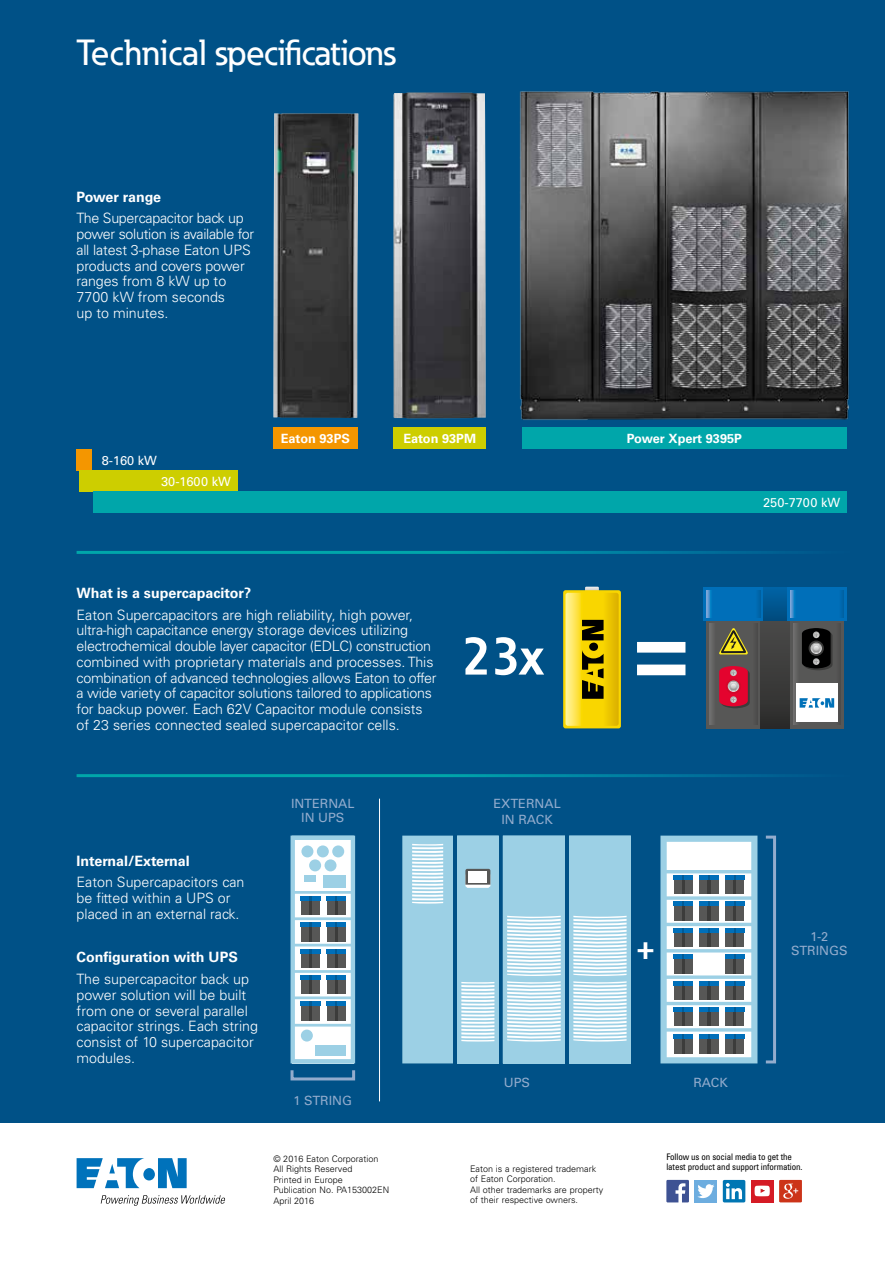
<style>
.page{position:relative;width:885px;height:1263px;background:#fff}
.page>*{position:absolute;margin:0;border:0;box-sizing:border-box;transform-origin:0 0}
.t1{font:700 54px "Eaton";color:#fff}
.t2{font:500 36px "Eaton";letter-spacing:-.005em;color:#fff}
.t3{font:700 30.45px "Eaton";color:#fff}
.t4{font:300 14.25px/15.8px "Univers LT Std";color:#fff}
.t5{font:700 14.25px "Univers LT Std";color:#fff}
.t6{font:700 14.25px "Univers LT Std";letter-spacing:-.02em;color:#fff}
.t7{font:12.75px/14.2px "Univers LT Std";color:#93accd;text-align:center}
.t8{font:700 12.75px "Univers LT Std";color:#fff}
.t9{font:12.75px "Univers LT Std";color:#fff}
.t10{font:300 9px/10.5px "Univers LT Std";color:#000}
.t11{font:300 9px/10.5px "Univers";color:#000}
.t12{font:condensed 9px/10.5px "Univers LT Std";letter-spacing:-.015em;color:#000}
.s1{font-size:105.75px}
</style>
<div class="page">
<div style="left:0;top:0;width:884px;height:1122px;background:#005187"></div>
<div style="left:273px;top:428px;width:84px;height:21px;background:#f49600"></div>
<div style="left:393px;top:428px;width:93px;height:21px;background:#cdce00"></div>
<div style="left:522px;top:428px;width:324px;height:21px;background:#00a6aa"></div>
<img style="left:519px;top:91px;width:331px;height:329px">
<img style="left:273px;top:113px;width:85px;height:305px">
<img style="left:393px;top:92px;width:92px;height:326px">
<div style="left:563px;top:590px;width:58px;height:138px;background:linear-gradient(to right,#f9d600,#f9d600);border-radius:2px"></div>
<svg style="left:565px;top:587px;width:53px;height:139px"></svg>
<svg style="left:660px;top:836px;width:97px;height:227px"></svg>
<svg style="left:681px;top:1012px;width:4px;height:14px"></svg>
<svg style="left:681px;top:1007px;width:3px;height:5px"></svg>
<div style="left:674px;top:1011px;width:7px;height:15px;background:#575756"></div>
<div style="left:673px;top:1007px;width:8px;height:5px;background:#006fb9"></div>
<div style="left:685px;top:1011px;width:7px;height:15px;background:#575756"></div>
<div style="left:684px;top:1007px;width:8px;height:5px;background:#006fb9"></div>
<div style="left:705px;top:1011px;width:7px;height:15px;background:#3c3c3b"></div>
<svg style="left:707px;top:1007px;width:3px;height:5px"></svg>
<div style="left:699px;top:1011px;width:8px;height:15px;background:#575756"></div>
<div style="left:699px;top:1007px;width:8px;height:5px;background:#006fb9"></div>
<div style="left:711px;top:1011px;width:7px;height:15px;background:#575756"></div>
<div style="left:710px;top:1007px;width:8px;height:5px;background:#006fb9"></div>
<svg style="left:732px;top:1012px;width:4px;height:14px"></svg>
<svg style="left:733px;top:1007px;width:3px;height:5px"></svg>
<div style="left:725px;top:1011px;width:7px;height:15px;background:#575756"></div>
<div style="left:725px;top:1007px;width:8px;height:5px;background:#006fb9"></div>
<div style="left:736px;top:1011px;width:8px;height:15px;background:#575756"></div>
<div style="left:736px;top:1007px;width:8px;height:5px;background:#006fb9"></div>
<svg style="left:681px;top:1039px;width:4px;height:14px"></svg>
<svg style="left:681px;top:1034px;width:3px;height:5px"></svg>
<div style="left:674px;top:1038px;width:7px;height:15px;background:#575756"></div>
<div style="left:673px;top:1034px;width:8px;height:5px;background:#006fb9"></div>
<div style="left:685px;top:1038px;width:7px;height:15px;background:#575756"></div>
<div style="left:684px;top:1034px;width:8px;height:5px;background:#006fb9"></div>
<div style="left:705px;top:1038px;width:7px;height:15px;background:#3c3c3b"></div>
<svg style="left:707px;top:1034px;width:3px;height:5px"></svg>
<div style="left:699px;top:1038px;width:8px;height:15px;background:#575756"></div>
<div style="left:699px;top:1034px;width:8px;height:5px;background:#006fb9"></div>
<div style="left:711px;top:1038px;width:7px;height:15px;background:#575756"></div>
<div style="left:710px;top:1034px;width:8px;height:5px;background:#006fb9"></div>
<svg style="left:732px;top:1039px;width:4px;height:14px"></svg>
<svg style="left:733px;top:1034px;width:3px;height:5px"></svg>
<div style="left:725px;top:1038px;width:7px;height:15px;background:#575756"></div>
<div style="left:725px;top:1034px;width:8px;height:5px;background:#006fb9"></div>
<div style="left:736px;top:1038px;width:8px;height:15px;background:#575756"></div>
<div style="left:736px;top:1034px;width:8px;height:5px;background:#006fb9"></div>
<svg style="left:402px;top:836px;width:229px;height:227px"></svg>
<svg style="left:290px;top:836px;width:65px;height:227px"></svg>
<div style="left:301px;top:845px;width:12px;height:12px;background:#9cd0e5;border-radius:50%"></div>
<div style="left:301px;top:1029px;width:12px;height:12px;background:#9cd0e5;border-radius:50%"></div>
<div style="left:317px;top:845px;width:12px;height:12px;background:#9cd0e5;border-radius:50%"></div>
<div style="left:309px;top:859px;width:12px;height:12px;background:#9cd0e5;border-radius:50%"></div>
<div style="left:324px;top:859px;width:12px;height:12px;background:#9cd0e5;border-radius:50%"></div>
<div style="left:332px;top:845px;width:12px;height:12px;background:#9cd0e5;border-radius:50%"></div>
<div style="left:323px;top:876px;width:23px;height:12px;background:#9cd0e5"></div>
<div style="left:315px;top:1045px;width:31px;height:11px;background:#9cd0e5"></div>
<div style="left:304px;top:876px;width:11px;height:6px;background:#9cd0e5"></div>
<div style="left:764px;top:836px;width:12px;height:227px;border:3px solid #93accd"></div>
<div style="left:747px;top:618px;width:56px;height:111px;background:linear-gradient(to bottom,#4b4b4a,#2c2c2b)"></div>
<svg style="left:763px;top:588px;width:24px;height:33px"></svg>
<div style="left:706px;top:618px;width:54px;height:111px;background:#575756"></div>
<svg style="left:709px;top:624px;width:11px;height:101px"></svg>
<div style="left:703px;top:588px;width:60px;height:33px;background:#006fb9"></div>
<svg style="left:706px;top:591px;width:5px;height:27px"></svg>
<svg style="left:758px;top:591px;width:2px;height:27px"></svg>
<div style="left:790px;top:618px;width:53px;height:111px;background:#575756"></div>
<div style="left:787px;top:588px;width:59px;height:33px;background:#006fb9"></div>
<div style="left:793px;top:624px;width:10px;height:101px;background:#636362"></div>
<svg style="left:829px;top:635px;width:9px;height:87px"></svg>
<div style="left:796px;top:684px;width:41px;height:38px;background:#fff"></div>
<svg style="left:799px;top:698px;width:35px;height:10px"></svg>
<svg style="left:718px;top:627px;width:30px;height:27px"></svg>
<svg style="left:790px;top:591px;width:5px;height:27px"></svg>
<svg style="left:841px;top:591px;width:2px;height:27px"></svg>
<svg style="left:719px;top:666px;width:30px;height:42px"></svg>
<svg style="left:801px;top:628px;width:31px;height:42px"></svg>
<div style="left:77px;top:449px;width:15px;height:21px;background:#f49600"></div>
<div style="left:79px;top:470px;width:158px;height:22px;background:#cdce00"></div>
<div style="left:93px;top:492px;width:753px;height:21px;background:#00a6aa"></div>
<div style="left:290px;top:1069px;width:65px;height:11px;border:3px solid #93accd"></div>
<hr style="left:77px;top:774px;width:778px;height:3px;background:#fff">
<hr style="left:77px;top:551px;width:778px;height:3px;background:#fff">
<hr style="left:379px;top:799px;width:1px;height:302px;background:#fff">
<svg style="left:77px;top:1158px;width:110px;height:30px"></svg>
<svg style="left:101px;top:1195px;width:124px;height:11px"></svg>
<div style="left:751px;top:1180px;width:22px;height:22px;background:#d51b25"></div>
<div style="left:694px;top:1180px;width:23px;height:22px;background:#6daddf"></div>
<svg style="left:666px;top:1180px;width:23px;height:22px"></svg>
<svg style="left:697px;top:1184px;width:17px;height:14px"></svg>
<div style="left:722px;top:1180px;width:23px;height:22px;background:#0076b3;border-radius:2px"></div>
<svg style="left:725px;top:1183px;width:17px;height:16px"></svg>
<svg style="left:779px;top:1180px;width:22px;height:22px"></svg>
<img style="left:783px;top:1184px;width:10px;height:15px">
<svg style="left:754px;top:1185px;width:15px;height:11px"></svg>
<h2 class="t2" style="left:77px;top:30px;width:320px">Technical specifications</h2>
<p class="t6" style="left:77px;top:188px;width:86px">Power range</p>
<p class="t4" style="left:77px;top:210px;width:179px">The Supercapacitor back up power solution is available for all latest 3-phase Eaton UPS products and covers power ranges from 8 kW up to<br>7700 kW from seconds<br>up to minutes.</p>
<p class="t9" style="left:102px;top:452px;width:57px">8-160 kW</p>
<p class="t9" style="left:161px;top:474px;width:71px">30-1600 kW</p>
<p class="t8" style="left:281px;top:431px;width:71px">Eaton 93PS</p>
<p class="t8" style="left:403px;top:431px;width:74px">Eaton 93PM</p>
<p class="t8" style="left:627px;top:431px;width:116px">Power Xpert 9395P</p>
<p class="t9" style="left:763px;top:495px;width:79px">250-7700 kW</p>
<p class="t5" style="left:77px;top:585px;width:176px">What is a supercapacitor?</p>
<p class="t4" style="left:77px;top:607px;width:361px">Eaton Supercapacitors are high reliability, high power, ultra-high capacitance energy storage devices utilizing electrochemical double layer capacitor (EDLC) construction combined with proprietary materials and processes. This combination of advanced technologies allows Eaton to offer a wide variety of capacitor solutions tailored to applications for backup power. Each 62V Capacitor module consists of 23 series connected sealed supercapacitor cells.</p>
<h1 class="t1" style="left:461px;top:622px;width:230px">23x <span class="s1">=</span></h1>
<p class="t5" style="left:77px;top:852px;width:115px">Internal/External</p>
<p class="t4" style="left:77px;top:874px;width:169px">Eaton Supercapacitors can be fitted within a UPS or placed in an external rack.</p>
<p class="t5" style="left:77px;top:949px;width:163px">Configuration with UPS</p>
<p class="t4" style="left:77px;top:971px;width:183px">The supercapacitor back up power solution will be built from one or several parallel capacitor strings. Each string consist of 10 supercapacitor modules.</p>
<p class="t7" style="left:291px;top:796px;width:65px">INTERNAL<br>IN UPS</p>
<p class="t7" style="left:493px;top:795px;width:69px;line-height:15.8px">EXTERNAL<br>IN RACK</p>
<h3 class="t3" style="left:637px;top:929px;width:18px">+</h3>
<p class="t7" style="left:293px;top:1093px;width:60px">1 STRING</p>
<p class="t7" style="left:504px;top:1075px;width:28px">UPS</p>
<p class="t7" style="left:693px;top:1075px;width:36px">RACK</p>
<p class="t7" style="left:791px;top:930px;width:58px">1-2<br>STRINGS</p>
<p class="t11" style="left:273px;top:1153px;width:117px">© 2016 Eaton Corporation<br>All Rights Reserved<br>Printed in Europe<br>Publication No. PA153002EN<br>April 2016</p>
<p class="t10" style="left:470px;top:1163px;width:135px">Eaton is a registered trademark of Eaton Corporation.<br>All other trademarks are property of their respective owners.</p>
<p class="t12" style="left:666px;top:1151px;width:137px">Follow us on social media to get the latest product and support information.</p>
</div>
